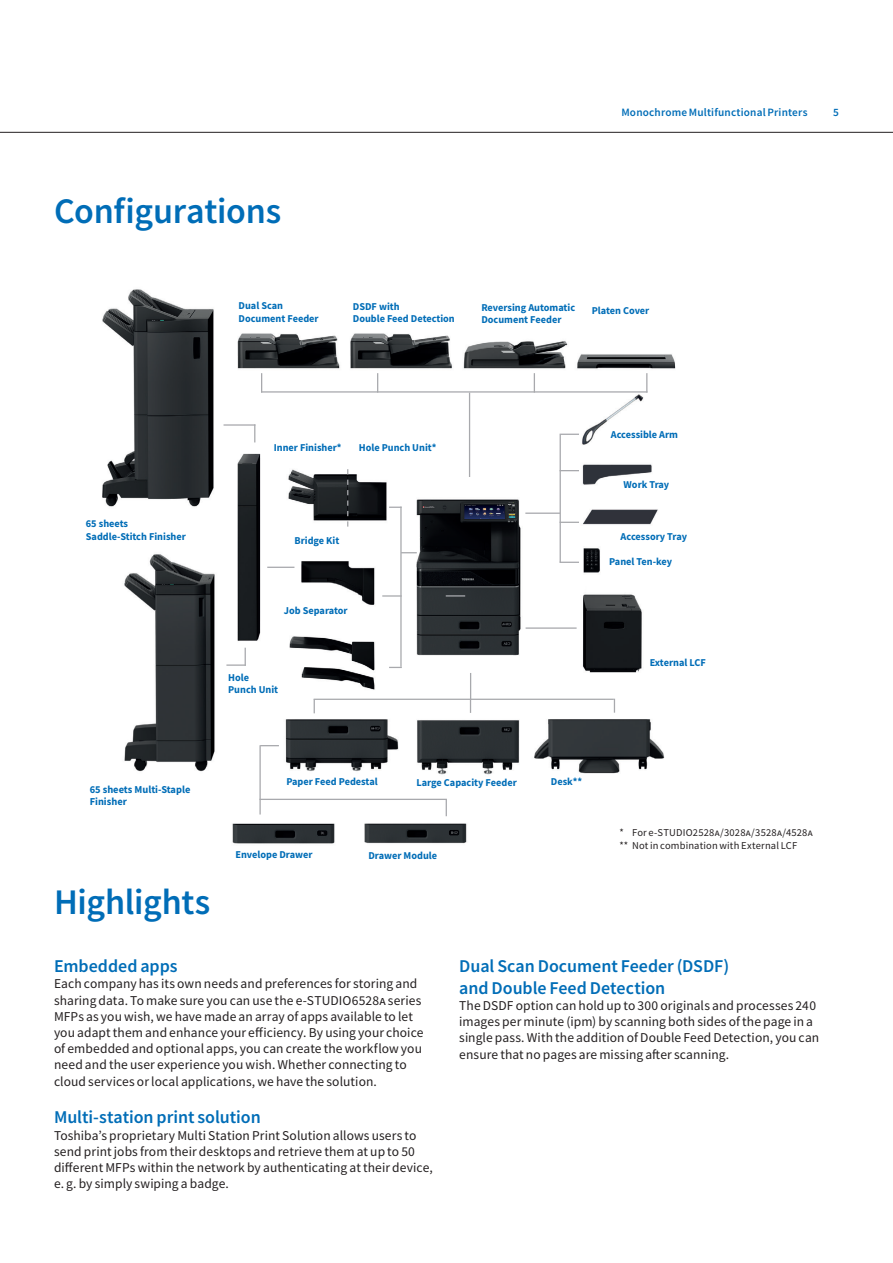
<style>
.page{position:relative;width:893px;height:1263px;background:#fff}
.page>*{position:absolute;margin:0;border:0;box-sizing:border-box;transform-origin:0 0}
.Headline_24pt{font:500 36px "Toshiba Sans";letter-spacing:-.01em;color:#006db7}
.Subheadline_12pt{font:500 18px/21.6px "Toshiba Sans";color:#006db7}
.Continuous_text_9pt{font:13.5px/16.2px "Toshiba Sans";letter-spacing:.005em;color:#231f20}
.Subheadline_12pt-2{font:13.5px/16.2px "Toshiba Sans";letter-spacing:.01em;color:#231f20}
.t1{font:500 11.25px "Toshiba Sans";letter-spacing:.015em;color:#006db7}
.t2{font:700 10.65px/12.8px "Toshiba Sans";color:#006db7}
.t3{font:700 10.5px/12.6px "Toshiba Sans";color:#006db7}
.Foot_note_7pt{font:10.5px "Toshiba Sans";letter-spacing:.015em;color:#231f20}
</style>
<div class="page">
<hr style="left:0;top:132px;width:893px;height:1px;background:#231f20">
<img style="left:102px;top:289px;width:574px;height:555px">
<svg style="left:446px;top:595px;width:19px;height:1px"></svg>
<hr style="left:224px;top:424px;width:31px;height:2px;background:#a8a9ad">
<svg style="left:254px;top:424px;width:1px;height:18px"></svg>
<hr style="left:226px;top:664px;width:20px;height:2px;background:#a8a9ad">
<svg style="left:245px;top:648px;width:1px;height:16px"></svg>
<svg style="left:267px;top:567px;width:27px;height:1px"></svg>
<svg style="left:347px;top:469px;width:1px;height:58px"></svg>
<svg style="left:377px;top:373px;width:1px;height:18px"></svg>
<svg style="left:646px;top:373px;width:1px;height:18px"></svg>
<svg style="left:261px;top:373px;width:1px;height:18px"></svg>
<svg style="left:534px;top:373px;width:1px;height:18px"></svg>
<hr style="left:261px;top:391px;width:386px;height:2px;background:#a8a9ad">
<hr style="left:469px;top:393px;width:1px;height:84px;background:#a8a9ad">
<svg style="left:314px;top:700px;width:1px;height:13px"></svg>
<svg style="left:614px;top:699px;width:1px;height:14px"></svg>
<svg style="left:470px;top:673px;width:1px;height:40px"></svg>
<hr style="left:314px;top:699px;width:300px;height:1px;background:#a8a9ad">
<svg style="left:560px;top:434px;width:19px;height:1px"></svg>
<hr style="left:525px;top:512px;width:35px;height:2px;background:#a8a9ad">
<svg style="left:561px;top:470px;width:18px;height:1px"></svg>
<svg style="left:561px;top:522px;width:18px;height:1px"></svg>
<svg style="left:560px;top:562px;width:19px;height:1px"></svg>
<hr style="left:560px;top:435px;width:1px;height:127px;background:#a8a9ad">
<hr style="left:526px;top:627px;width:51px;height:2px;background:#a8a9ad">
<hr style="left:259px;top:745px;width:2px;height:69px;background:#a8a9ad">
<svg style="left:446px;top:800px;width:1px;height:16px"></svg>
<hr style="left:259px;top:799px;width:188px;height:1px;background:#a8a9ad">
<svg style="left:261px;top:745px;width:18px;height:1px"></svg>
<svg style="left:389px;top:667px;width:13px;height:1px"></svg>
<svg style="left:402px;top:552px;width:15px;height:1px"></svg>
<hr style="left:400px;top:507px;width:2px;height:160px;background:#a8a9ad">
<hr style="left:382px;top:595px;width:20px;height:2px;background:#a8a9ad">
<p class="Headline_24pt" style="left:54px;top:187px;width:229px">Configurations</p>
<p class="t1" style="left:621px;top:104px;width:188px">Monochrome Multifunctional Printers</p>
<p class="t1" style="left:833px;top:104px;width:7px">5</p>
<p class="t3" style="left:239px;top:299px;width:82px">Dual Scan<br>Document Feeder</p>
<p class="t3" style="left:481px;top:301px;width:95px">Reversing Automatic<br>Document Feeder</p>
<p class="t3" style="left:592px;top:304px;width:59px">Platen Cover</p>
<p class="t3" style="left:353px;top:300px;width:104px">DSDF with<br>Double Feed Detection</p>
<p class="t3" style="left:86px;top:517px;width:101px">65 sheets<br>Saddle-Stitch Finisher</p>
<p class="t2" style="left:90px;top:782px;width:102px">65 sheets Multi-Staple<br>Finisher</p>
<p class="t3" style="left:274px;top:441px;width:69px">Inner Finisher*</p>
<p class="t3" style="left:359px;top:441px;width:79px">Hole Punch Unit*</p>
<p class="t3" style="left:295px;top:534px;width:46px">Bridge Kit</p>
<p class="t3" style="left:284px;top:604px;width:65px">Job Separator</p>
<p class="t3" style="left:228px;top:671px;width:52px">Hole<br>Punch Unit</p>
<p class="t3" style="left:611px;top:428px;width:69px">Accessible Arm</p>
<p class="t3" style="left:624px;top:478px;width:47px">Work Tray</p>
<p class="t3" style="left:621px;top:530px;width:68px">Accessory Tray</p>
<p class="t3" style="left:609px;top:555px;width:64px">Panel Ten-key</p>
<p class="t3" style="left:650px;top:656px;width:58px">External LCF</p>
<p class="t3" style="left:286px;top:775px;width:93px">Paper Feed Pedestal</p>
<p class="t3" style="left:416px;top:776px;width:102px">Large Capacity Feeder</p>
<p class="t3" style="left:551px;top:775px;width:33px">Desk**</p>
<p class="t3" style="left:235px;top:848px;width:79px">Envelope Drawer</p>
<p class="t3" style="left:368px;top:849px;width:70px">Drawer Module</p>
<p class="Foot_note_7pt" style="left:619px;top:826px;width:195px">* For e-STUDIO2528a/3028a/3528a/4528a</p>
<p class="Foot_note_7pt" style="left:619px;top:839px;width:179px">** Not in combination with External LCF</p>
<p class="Headline_24pt" style="left:54px;top:878px;width:158px">Highlights</p>
<p class="Subheadline_12pt" style="left:54px;top:955px;width:125px">Embedded apps</p>
<p class="Subheadline_12pt-2" style="left:54px;top:976px;width:371px">Each company has its own needs and preferences for storing and sharing data. To make sure you can use the e-STUDIO6528a series MFPs as you wish, we have made an array of apps available to let you adapt them and enhance your efficiency. By using your choice of embedded and optional apps, you can create the workflow you need and the user experience you wish. Whether connecting to cloud services or local applications, we have the solution.</p>
<p class="Subheadline_12pt" style="left:54px;top:1106px;width:208px">Multi-station print solution</p>
<p class="Continuous_text_9pt" style="left:54px;top:1127px;width:380px">Toshiba’s proprietary Multi Station Print Solution allows users to send print jobs from their desktops and retrieve them at up to 50 different MFPs within the network by authenticating at their device, e. g. by simply swiping a badge.</p>
<p class="Subheadline_12pt" style="left:459px;top:955px;width:271px">Dual Scan Document Feeder (DSDF) and Double Feed Detection</p>
<p class="Continuous_text_9pt" style="left:459px;top:997px;width:361px">The DSDF option can hold up to 300 originals and processes 240 images per minute (ipm) by scanning both sides of the page in a single pass. With the addition of Double Feed Detection, you can ensure that no pages are missing after scanning.</p>
</div>
